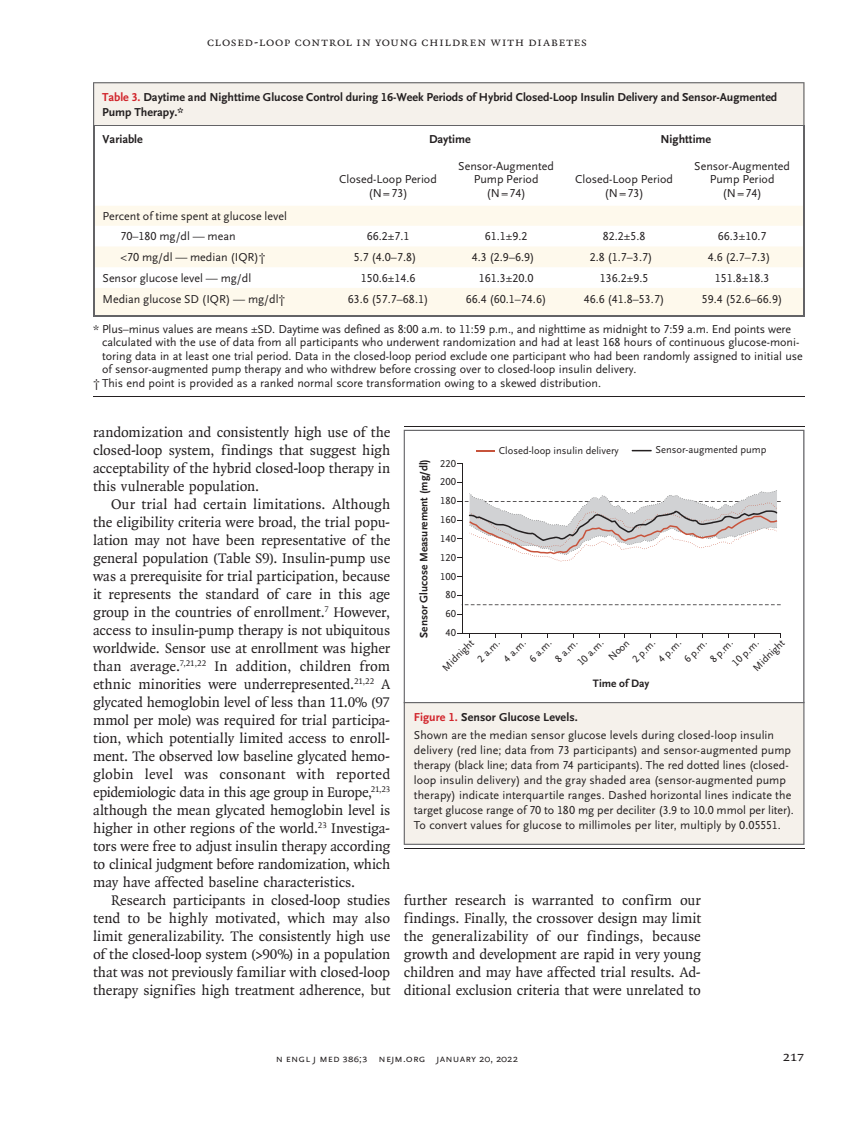
<style>
.page{position:relative;width:851px;height:1134px;background:#fff}
.page>*{position:absolute;margin:0;border:0;box-sizing:border-box;transform-origin:0 0}
.t1{font:15px/18px "OTNEJM Quadraat";letter-spacing:-.005em;color:#231f20;text-align:justify}
.t2{font:14.25px "OTNEJM Quadraat Cap";color:#231f20}
.t3{font:12.75px "OTNEJM Quadraat Small Cap";letter-spacing:.045em;color:#231f20}
.t4{font:12px/13.5px "OTNEJM Scala Sans LF";color:#231f20;text-align:center}
.t5{font:700 12px/15px "OTNEJM Scala Sans LF";color:#231f20}
.t6{font:700 11.25px "OTNEJM Scala Sans LF";color:#231f20}
.t7{font:10.8px "OTNEJM Scala Sans LF Cap";letter-spacing:.01em;color:#231f20}
.t8{font:10.5px/18.8px "OTNEJM Scala Sans LF";color:#231f20}
.s1{color:#d1232a}
.s2{font-weight:700;color:#d1232a}
.s3{font-weight:700}
.s4{font-family:"OTNEJM Scala Sans LF Small Cap"}
</style>
<div class="page">
<hr style="left:404px;top:848px;width:400px;height:1px;background:#231f20">
<hr style="left:404px;top:426px;width:400px;height:1px;background:#231f20">
<div style="left:404px;top:703px;width:400px;height:142px;background:#f5f1eb"></div>
<svg style="left:404px;top:430px;width:400px;height:273px"></svg>
<svg style="left:94px;top:206px;width:709px;height:110px;fill:#fef9ec"></svg>
<svg style="left:93px;top:82px;width:711px;height:70px"></svg>
<hr style="left:93px;top:152px;width:1px;height:54px;background:#636366">
<hr style="left:803px;top:152px;width:1px;height:54px;background:#636366">
<svg style="left:93px;top:206px;width:1px;height:110px"></svg>
<svg style="left:803px;top:206px;width:1px;height:110px"></svg>
<hr style="left:93px;top:316px;width:239px;height:1px;background:#636366">
<hr style="left:332px;top:316px;width:112px;height:1px;background:#636366">
<hr style="left:444px;top:316px;width:124px;height:1px;background:#636366">
<hr style="left:568px;top:316px;width:112px;height:1px;background:#636366">
<hr style="left:680px;top:316px;width:124px;height:1px;background:#636366">
<hr style="left:93px;top:396px;width:711px;height:1px;background:#231f20">
<p class="t3" style="left:207px;top:35px;width:381px">Closed-Loop Control in Young Children with Diabetes</p>
<p class="t5" style="left:102px;top:89px;width:676px"><span class="s1">Table 3.</span> Daytime and Nighttime Glucose Control during 16-Week Periods of Hybrid Closed-Loop Insulin Delivery and Sensor-Augmented<br>Pump Therapy.*</p>
<p class="t5" style="left:103px;top:132px;width:42px">Variable</p>
<p class="t5" style="left:429px;top:132px;width:43px">Daytime</p>
<p class="t5" style="left:660px;top:132px;width:52px">Nighttime</p>
<p class="t4" style="left:339px;top:173px;width:99px">Closed‑Loop Period (N = 73)</p>
<p class="t4" style="left:458px;top:159px;width:97px">Sensor‑Augmented<br>Pump Period<br>(N = 74)</p>
<p class="t4" style="left:694px;top:159px;width:97px">Sensor‑Augmented<br>Pump Period<br>(N = 74)</p>
<p class="t4" style="left:575px;top:173px;width:99px">Closed‑Loop Period (N = 73)</p>
<p class="t4" style="left:121px;top:206px;width:168px;line-height:20.7px;text-align:left;text-indent:-18px">Percent of time spent at glucose level<br>70–180 mg/dl — mean</p>
<p class="t4" style="left:367px;top:230px;width:44px">66.2±7.1</p>
<p class="t4" style="left:485px;top:230px;width:44px">61.1±9.2</p>
<p class="t4" style="left:602px;top:230px;width:44px">82.2±5.8</p>
<p class="t4" style="left:717px;top:230px;width:50px">66.3±10.7</p>
<p class="t4" style="left:121px;top:251px;width:147px">&lt;70 mg/dl — median (IQR)†</p>
<p class="t4" style="left:354px;top:251px;width:64px">5.7 (4.0–7.8)</p>
<p class="t4" style="left:472px;top:251px;width:64px">4.3 (2.9–6.9)</p>
<p class="t4" style="left:589px;top:251px;width:64px">2.8 (1.7–3.7)</p>
<p class="t4" style="left:707px;top:251px;width:64px">4.6 (2.7–7.3)</p>
<p class="t4" style="left:103px;top:272px;width:150px">Sensor glucose level — mg/dl</p>
<p class="t4" style="left:361px;top:272px;width:56px">150.6±14.6</p>
<p class="t4" style="left:478px;top:272px;width:56px">161.3±20.0</p>
<p class="t4" style="left:599px;top:272px;width:50px">136.2±9.5</p>
<p class="t4" style="left:714px;top:272px;width:56px">151.8±18.3</p>
<p class="t4" style="left:103px;top:292px;width:184px">Median glucose SD (IQR) — mg/dl†</p>
<p class="t4" style="left:348px;top:292px;width:82px">63.6 (57.7–68.1)</p>
<p class="t4" style="left:466px;top:292px;width:82px">66.4 (60.1–74.6)</p>
<p class="t4" style="left:583px;top:292px;width:82px">46.6 (41.8–53.7)</p>
<p class="t4" style="left:701px;top:292px;width:82px">59.4 (52.6–66.9)</p>
<p class="t4" style="left:93px;top:322px;width:699px">* Plus–minus values are means ±SD. Daytime was defined as 8:00 a.m. to 11:59 p.m., and nighttime as midnight to 7:59 a.m. End points were</p>
<p class="t4" style="left:102px;top:336px;width:698px">calculated with the use of data from all participants who underwent randomization and had at least 168 hours of continuous glucose‑moni‑</p>
<p class="t4" style="left:102px;top:349px;width:702px">toring data in at least one trial period. Data in the closed‑loop period exclude one participant who had been randomly assigned to initial use</p>
<p class="t4" style="left:102px;top:363px;width:536px">of sensor‑augmented pump therapy and who withdrew before crossing over to closed‑loop insulin delivery.</p>
<p class="t4" style="left:93px;top:376px;width:509px">† This end point is provided as a ranked normal score transformation owing to a skewed distribution.</p>
<p class="t1" style="left:93px;top:423px;width:299px">randomization and consistently high use of the closed-loop system, findings that suggest high acceptability of the hybrid closed-loop therapy in this vulnerable population.</p>
<p class="t1" style="left:93px;top:495px;width:299px;text-indent:18px">Our trial had certain limitations. Although the eligibility criteria were broad, the trial popu&shy;lation may not have been representative of the general population (Table S9). Insulin-pump use was a prerequisite for trial participation, because it represents the standard of care in this age group in the countries of enrollment.<sup>7</sup> However, access to insulin-pump therapy is not ubiquitous worldwide. Sensor use at enrollment was higher than average.<sup>7,21,22</sup> In addition, children from ethnic minorities were underrepresented.<sup>21,22</sup> A glycated hemoglobin level of less than 11.0% (97 mmol per mole) was required for trial participa&shy;tion, which potentially limited access to enroll&shy;ment. The observed low baseline glycated hemo&shy;globin level was consonant with reported epidemiologic data in this age group in Europe,<sup>21,23 </sup>although the mean glycated hemoglobin level is higher in other regions of the world.<sup>23</sup> Investiga&shy;tors were free to adjust insulin therapy according to clinical judgment before randomization, which may have affected baseline characteristics.</p>
<p class="t1" style="left:93px;top:891px;width:299px;text-indent:18px">Research participants in closed-loop studies tend to be highly motivated, which may also limit generalizability. The consistently high use of the closed-loop system (&gt;90%) in a population that was not previously familiar with closed-loop therapy signifies high treatment adherence, but</p>
<p class="t1" style="left:404px;top:891px;width:299px">further research is warranted to confirm our findings. Finally, the crossover design may limit the generalizability of our findings, because growth and development are rapid in very young children and may have affected trial results. Ad&shy;ditional exclusion criteria that were unrelated to</p>
<p class="t8" style="left:499px;top:442px;width:121px">Closed-loop insulin delivery</p>
<p class="t8" style="left:655px;top:441px;width:112px">Sensor-augmented pump</p>
<p class="t6" style="left:418px;top:638px;width:180px;rotate:-90deg">Sensor Glucose Measurement (mg/dl)</p>
<p class="t8" style="left:440px;top:454px;width:17px">220</p>
<p class="t8" style="left:440px;top:473px;width:17px">200</p>
<p class="t8" style="left:440px;top:511px;width:17px">160<br>140</p>
<p class="t8" style="left:440px;top:567px;width:17px;text-align:center">100<br>80</p>
<p class="t8" style="left:440px;top:492px;width:17px">180</p>
<p class="t8" style="left:440px;top:548px;width:17px">120</p>
<p class="t8" style="left:445px;top:605px;width:12px">60<br>40</p>
<p class="t8" style="left:437px;top:663px;width:41px;rotate:-45deg">Midnight</p>
<p class="t8" style="left:472px;top:654px;width:29px;rotate:-45deg">2 a.m.</p>
<p class="t8" style="left:498px;top:654px;width:29px;rotate:-45deg">4 a.m.</p>
<p class="t8" style="left:524px;top:654px;width:29px;rotate:-45deg">6 a.m.</p>
<p class="t8" style="left:550px;top:654px;width:29px;rotate:-45deg">8 a.m.</p>
<p class="t8" style="left:572px;top:657px;width:34px;rotate:-45deg">10 a.m.</p>
<p class="t8" style="left:603px;top:652px;width:26px;rotate:-45deg">Noon</p>
<p class="t8" style="left:627px;top:654px;width:29px;rotate:-45deg">2 p.m.</p>
<p class="t8" style="left:653px;top:654px;width:29px;rotate:-45deg">4 p.m.</p>
<p class="t8" style="left:679px;top:654px;width:29px;rotate:-45deg">6 p.m.</p>
<p class="t8" style="left:705px;top:654px;width:29px;rotate:-45deg">8 p.m.</p>
<p class="t8" style="left:727px;top:658px;width:34px;rotate:-45deg">10 p.m.</p>
<p class="t8" style="left:748px;top:663px;width:41px;rotate:-45deg">Midnight</p>
<p class="t6" style="left:593px;top:678px;width:58px">Time of Day</p>
<p class="t4" style="left:414px;top:708px;width:362px;line-height:18px;text-align:left"><span class="s2">Figure 1.</span> <span class="s3">Sensor Glucose Levels.<br></span>Shown are the median sensor glucose levels during closed‑loop insulin</p>
<p class="t4" style="left:414px;top:743px;width:381px;line-height:15px;text-align:left">delivery (red line; data from 73 participants) and sensor‑augmented pump therapy (black line; data from 74 participants). The red dotted lines (closed‑ loop insulin delivery) and the gray shaded area (sensor‑augmented pump therapy) indicate interquartile ranges. Dashed horizontal lines indicate the target glucose range of 70 to 180 mg per deciliter (3.9 to 10.0 mmol per liter).<br>To convert values for glucose to millimoles per liter, multiply by 0.05551.</p>
<p class="t7" style="left:276px;top:1053px;width:244px">n engl j med 386;3 nejm.org <span class="s4">January 20, 2022</span></p>
<p class="t2" style="left:782px;top:1048px;width:23px">217</p>
</div>
